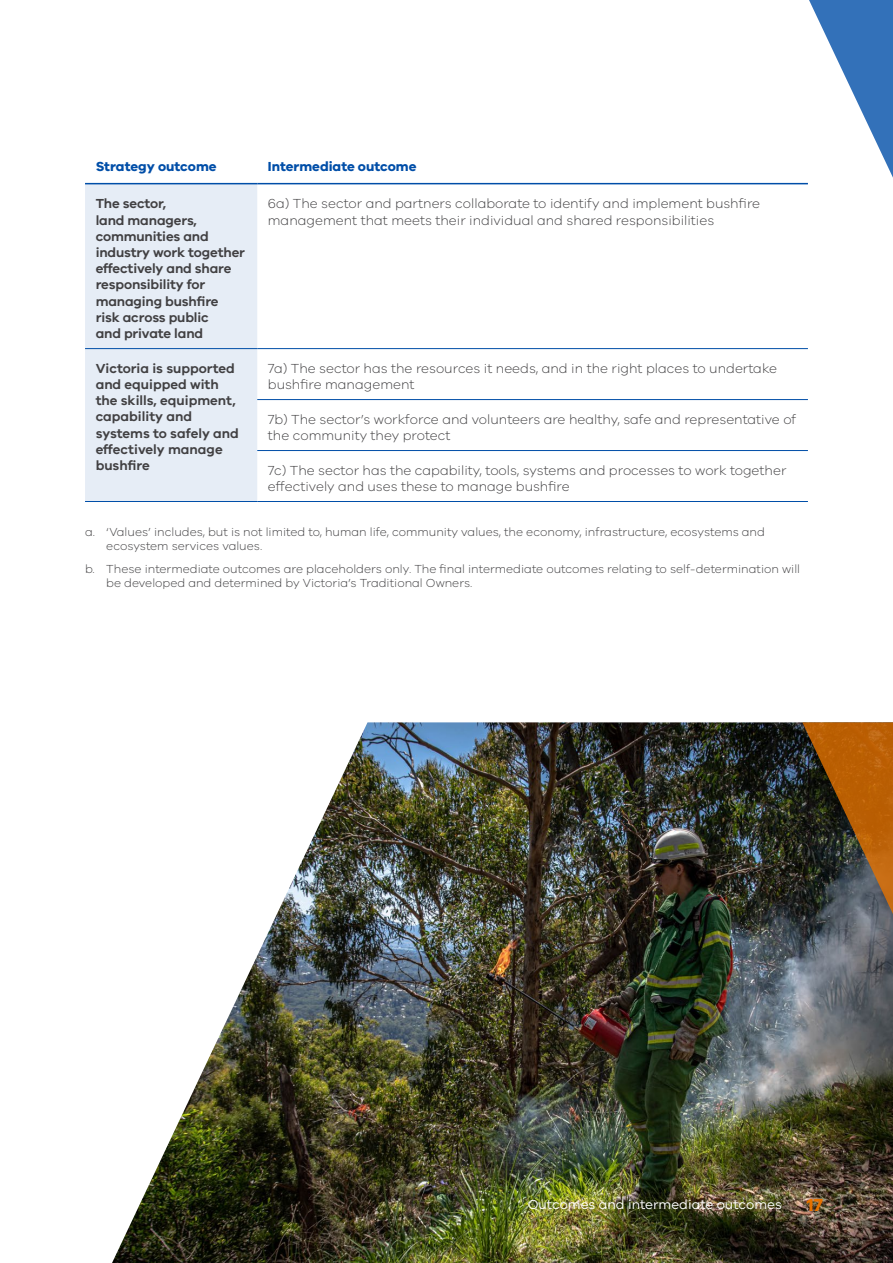
<style>
.page{position:relative;width:893px;height:1263px;background:#fff}
.page>*{position:absolute;margin:0;border:0;box-sizing:border-box;transform-origin:0 0}
.t1{font:700 18px "VIC";color:#e57200}
.t2{font:300 13.5px/16.2px "VIC";color:#414042}
.t3{font:600 13.5px/16.2px "VIC";letter-spacing:-.01em;color:#414042}
.t4{font:700 13.5px "VIC";color:#004ea8}
.t5{font:13.5px "VIC";color:#fff}
.t6{font:300 12px/14.4px "VIC";color:#414042}
</style>
<div class="page">
<div style="left:85px;top:184px;width:172px;height:317px;background:#e6edf6"></div>
<hr style="left:85px;top:501px;width:172px;height:1px;background:#004ea8">
<hr style="left:257px;top:501px;width:551px;height:1px;background:#004ea8">
<hr style="left:85px;top:183px;width:172px;height:1px;background:#004ea8">
<hr style="left:257px;top:183px;width:551px;height:1px;background:#004ea8">
<hr style="left:85px;top:348px;width:172px;height:1px;background:#004ea8">
<hr style="left:257px;top:348px;width:551px;height:1px;background:#004ea8">
<hr style="left:257px;top:399px;width:551px;height:1px;background:#004ea8">
<hr style="left:257px;top:450px;width:551px;height:1px;background:#004ea8">
<img style="left:112px;top:722px;width:781px;height:541px">
<img style="left:802px;top:722px;width:91px;height:471px">
<svg style="left:799px;top:0;width:94px;height:185px"></svg>
<p class="t4" style="left:96px;top:158px;width:122px">Strategy outcome</p>
<p class="t4" style="left:268px;top:158px;width:150px">Intermediate outcome</p>
<p class="t3" style="left:96px;top:195px;width:151px">The sector,<br>land managers, communities and industry work together effectively and share responsibility for managing bushfire risk across public<br>and private land</p>
<p class="t2" style="left:268px;top:195px;width:494px">6a) The sector and partners collaborate to identify and implement bushfire management that meets their individual and shared responsibilities</p>
<p class="t3" style="left:96px;top:360px;width:145px">Victoria is supported and equipped with the skills, equipment, capability and systems to safely and effectively manage bushfire</p>
<p class="t2" style="left:268px;top:360px;width:511px">7a) The sector has the resources it needs, and in the right places to undertake bushfire management</p>
<p class="t2" style="left:268px;top:411px;width:530px">7b) The sector’s workforce and volunteers are healthy, safe and representative of the community they protect</p>
<p class="t2" style="left:268px;top:462px;width:520px">7c) The sector has the capability, tools, systems and processes to work together effectively and uses these to manage bushfire</p>
<p class="t6" style="left:106px;top:524px;width:660px;text-indent:-21px">a. ‘Values’ includes, but is not limited to, human life, community values, the economy, infrastructure, ecosystems and ecosystem services values.</p>
<p class="t6" style="left:106px;top:561px;width:695px;text-indent:-21px">b. These intermediate outcomes are placeholders only. The final intermediate outcomes relating to self-determination will be developed and determined by Victoria’s Traditional Owners.</p>
<p class="t5" style="left:528px;top:1197px;width:256px">Outcomes and intermediate outcomes</p>
<h1 class="t1" style="left:807px;top:1194px;width:18px">17</h1>
</div>
